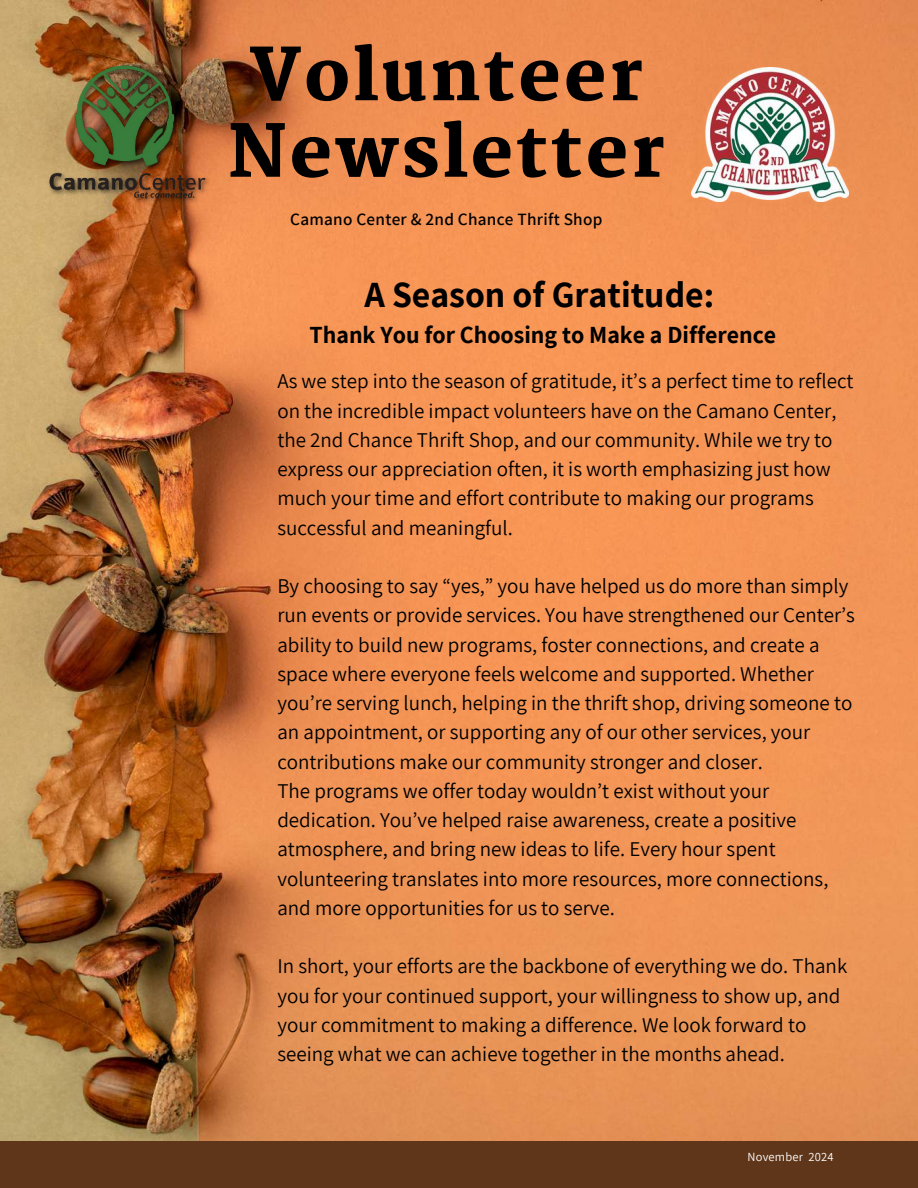
<style>
.page{position:relative;width:918px;height:1188px;background:#fff}
.page>*{position:absolute;margin:0;border:0;box-sizing:border-box;transform-origin:0 0}
.t1{font:800 70.8px/76.5px "Martel";letter-spacing:.04em;color:#000;text-align:center}
.t2{font:700 36px "Assistant";color:#000}
.t3{font:700 24px "Assistant";color:#000}
.t4{font:21px/29.2px "Assistant";color:#000}
.t5{font:600 17.25px "Assistant";letter-spacing:.015em;color:#000}
.t6{font:12.45px "Assistant";letter-spacing:.015em;color:#fff}
</style>
<div class="page">
<div style="left:0;top:1141px;width:661px;height:47px;background:#5f3619"></div>
<div style="left:622px;top:1141px;width:296px;height:47px;background:#5f3619"></div>
<img style="left:0;top:0;width:918px;height:1141px">
<img style="left:691px;top:68px;width:158px;height:133px">
<img style="left:46px;top:62px;width:168px;height:145px">
<h1 class="t1" style="left:228px;top:38px;width:439px">Volunteer<br>Newsletter</h1>
<p class="t5" style="left:290px;top:207px;width:314px">Camano Center &amp; 2nd Chance Thrift Shop</p>
<h2 class="t2" style="left:364px;top:270px;width:351px">A Season of Gratitude:</h2>
<p class="t3" style="left:310px;top:318px;width:468px">Thank You for Choosing to Make a Difference</p>
<p class="t4" style="left:277px;top:366px;width:578px">As we step into the season of gratitude, it’s a perfect time to reflect on the incredible impact volunteers have on the Camano Center, the 2nd Chance Thrift Shop, and our community. While we try to express our appreciation often, it is worth emphasizing just how much your time and effort contribute to making our programs successful and meaningful.</p>
<p class="t4" style="left:277px;top:571px;width:579px">By choosing to say “yes,” you have helped us do more than simply run events or provide services. You have strengthened our Center’s ability to build new programs, foster connections, and create a space where everyone feels welcome and supported. Whether you’re serving lunch, helping in the thrift shop, driving someone to an appointment, or supporting any of our other services, your contributions make our community stronger and closer.<br>The programs we offer today wouldn’t exist without your dedication. You’ve helped raise awareness, create a positive atmosphere, and bring new ideas to life. Every hour spent volunteering translates into more resources, more connections, and more opportunities for us to serve.</p>
<p class="t4" style="left:277px;top:951px;width:571px">In short, your efforts are the backbone of everything we do. Thank you for your continued support, your willingness to show up, and your commitment to making a difference. We look forward to seeing what we can achieve together in the months ahead.</p>
<p class="t6" style="left:748px;top:1149px;width:88px">November 2024</p>
</div>
